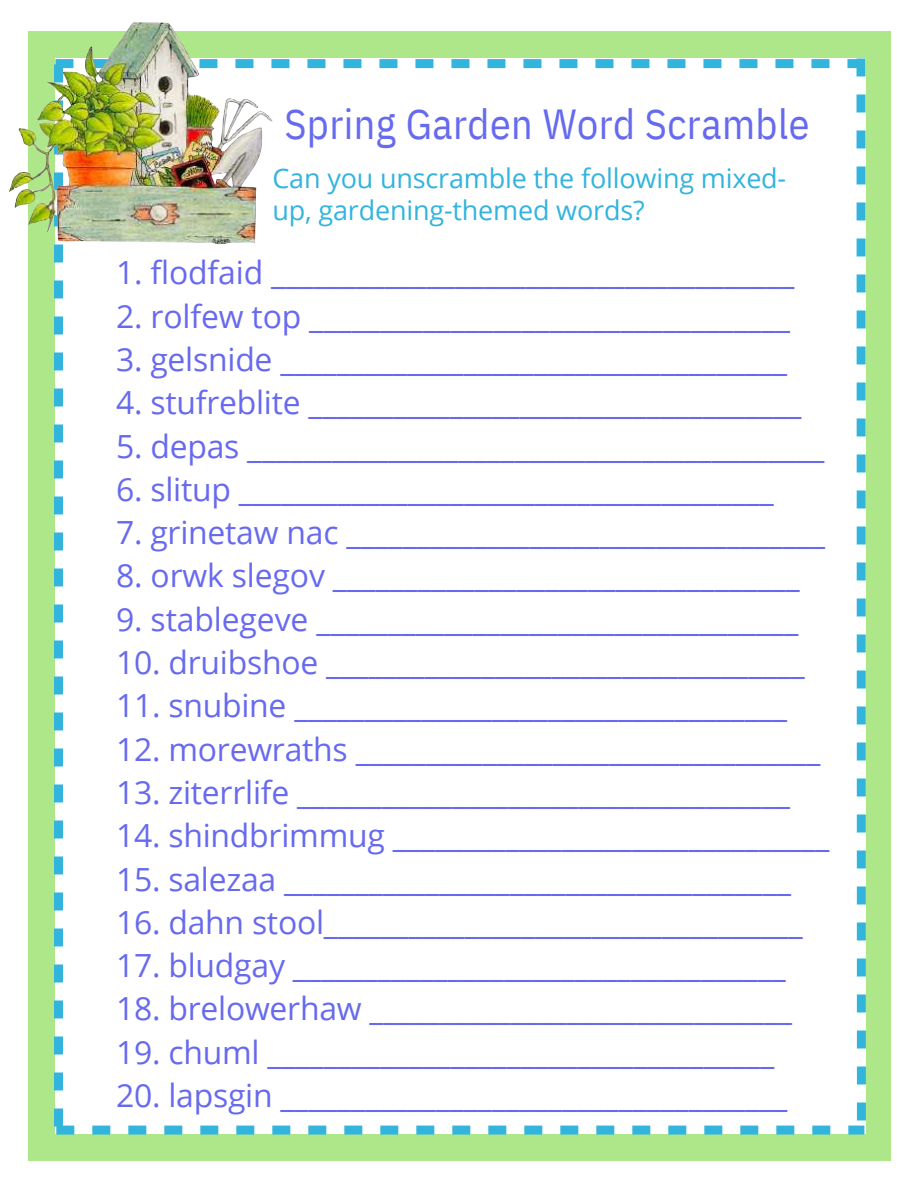
<style>
.page{position:relative;width:918px;height:1188px;background:#fff}
.page>*{position:absolute;margin:0;border:0;box-sizing:border-box;transform-origin:0 0}
.t1{font:42px "IBM Plex Sans Cond";letter-spacing:.01em;color:#666aef}
.t2{font:31.95px "Open Sans";letter-spacing:-.005em;color:#676aee}
.t3{font:31.95px "Open Sans";letter-spacing:-.005em;color:#676aef}
.t4{font:27px/31.5px "Open Sans";letter-spacing:-.005em;color:#32b4dd}
</style>
<div class="page">
<div style="left:29px;top:31px;width:862px;height:1130px;background:#ade78a"></div>
<div style="left:54px;top:58px;width:812px;height:1077px;background:#fff"></div>
<img style="left:18px;top:22px;width:221px;height:180px">
<div style="left:796px;top:264px;width:39px;height:851px;background:#fff"></div>
<h1 class="t1" style="left:284px;top:95px;width:527px">Spring Garden Word Scramble</h1>
<p class="t4" style="left:272px;top:162px;width:515px">Can you unscramble the following mixed&shy;up, gardening-themed words?</p>
<p class="t3" style="left:116px;top:250px;width:680px">1. flodfaid _____________________________________</p>
<p class="t3" style="left:116px;top:294px;width:676px">2. rolfew top __________________________________</p>
<p class="t3" style="left:116px;top:337px;width:673px">3. gelsnide ____________________________________</p>
<p class="t3" style="left:116px;top:380px;width:687px">4. stufreblite ___________________________________</p>
<p class="t3" style="left:116px;top:423px;width:710px">5. depas _________________________________________</p>
<p class="t3" style="left:116px;top:467px;width:659px">6. slitup ______________________________________</p>
<p class="t3" style="left:116px;top:510px;width:711px">7. grinetaw nac __________________________________</p>
<p class="t3" style="left:116px;top:553px;width:685px">8. orwk slegov _________________________________</p>
<p class="t3" style="left:116px;top:597px;width:684px">9. stablegeve __________________________________</p>
<p class="t2" style="left:116px;top:640px;width:690px">10. druibshoe __________________________________</p>
<p class="t2" style="left:116px;top:683px;width:673px">11. snubine ___________________________________</p>
<p class="t2" style="left:116px;top:727px;width:706px">12. morewraths _________________________________</p>
<p class="t2" style="left:116px;top:770px;width:676px">13. ziterrlife ___________________________________</p>
<p class="t2" style="left:116px;top:813px;width:715px">14. shindbrimmug _______________________________</p>
<p class="t2" style="left:116px;top:856px;width:677px">15. salezaa ____________________________________</p>
<p class="t2" style="left:116px;top:900px;width:688px">16. dahn stool__________________________________</p>
<p class="t2" style="left:116px;top:943px;width:671px">17. bludgay ___________________________________</p>
<p class="t2" style="left:116px;top:986px;width:678px">18. brelowerhaw ______________________________</p>
<p class="t2" style="left:116px;top:1030px;width:660px">19. chuml ____________________________________</p>
<p class="t2" style="left:116px;top:1073px;width:673px">20. lapsgin ____________________________________</p>
</div>
